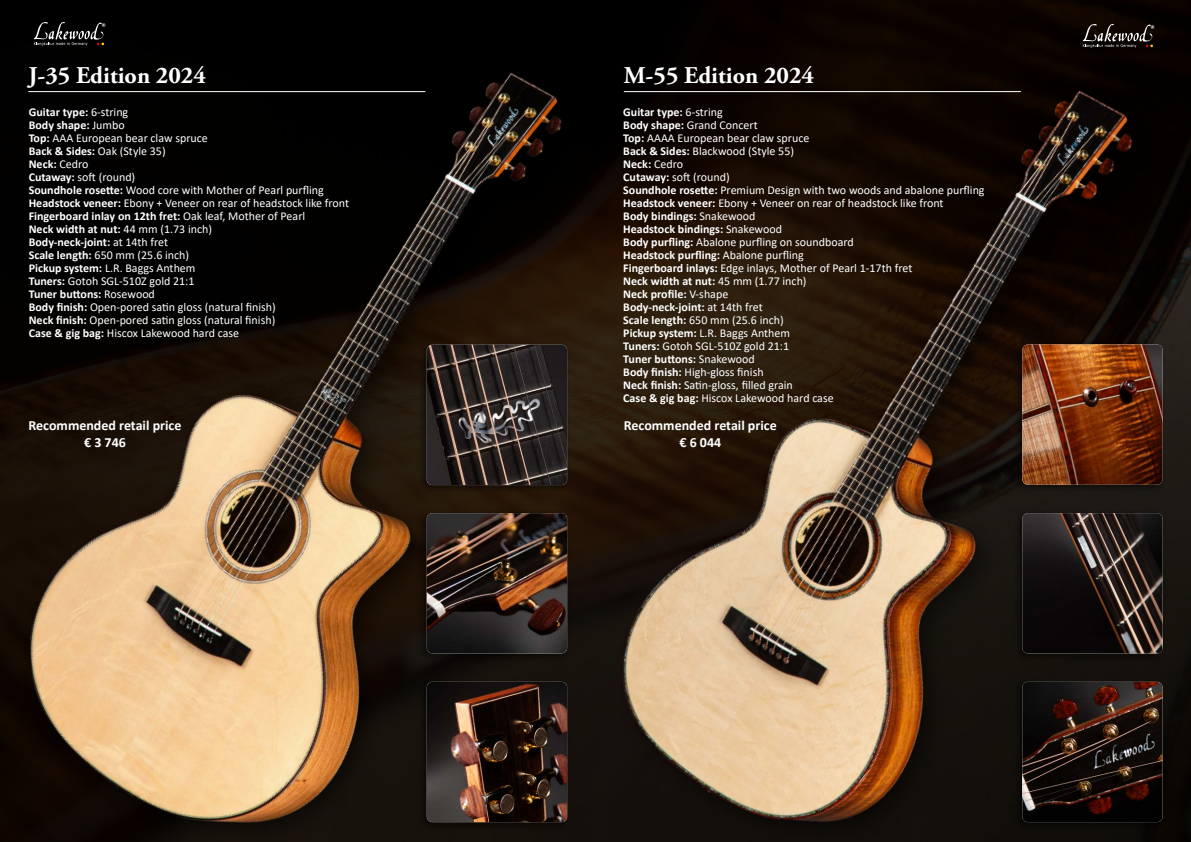
<style>
.page{position:relative;width:1191px;height:842px;background:#fff}
.page>*{position:absolute;margin:0;border:0;box-sizing:border-box;transform-origin:0 0}
.t1{font:700 24px "Adobe Garamond Pro";color:#fff}
.t2{font:700 14px/16.8px "Calibri";color:#fff;text-align:center}
.t3{font:12px/13px "Calibri";color:#fff}
.s1{font-weight:700}
</style>
<div class="page">
<img style="left:0;top:0;width:782px;height:842px">
<img style="left:550px;top:24px;width:641px;height:818px">
<div style="left:418px;top:678px;width:152px;height:153px;background:#000;opacity:.5"></div>
<img style="left:427px;top:682px;width:140px;height:140px">
<div style="left:1013px;top:678px;width:152px;height:153px;background:#000;opacity:.5"></div>
<img style="left:1022px;top:682px;width:140px;height:140px">
<div style="left:418px;top:510px;width:152px;height:152px;background:#000;opacity:.5"></div>
<img style="left:427px;top:513px;width:140px;height:140px">
<div style="left:1013px;top:510px;width:152px;height:152px;background:#000;opacity:.5"></div>
<img style="left:1022px;top:513px;width:140px;height:140px">
<div style="left:418px;top:341px;width:152px;height:153px;background:#000;opacity:.5"></div>
<img style="left:427px;top:345px;width:140px;height:140px">
<div style="left:1013px;top:341px;width:152px;height:152px;background:#000;opacity:.5"></div>
<img style="left:1022px;top:344px;width:140px;height:141px">
<svg style="left:1082px;top:23px;width:72px;height:25px"></svg>
<svg style="left:33px;top:21px;width:72px;height:25px"></svg>
<hr style="left:28px;top:91px;width:397px;height:1px;background:#fff">
<hr style="left:624px;top:91px;width:396px;height:1px;background:#fff">
<h1 class="t1" style="left:28px;top:61px;width:179px">J-35 Edition 2024</h1>
<h1 class="t1" style="left:624px;top:61px;width:192px">M-55 Edition 2024</h1>
<p class="t3" style="left:29px;top:105px;width:322px"><span class="s1">Guitar type:</span> 6-string<br><span class="s1">Body shape:</span> Jumbo<br><span class="s1">Top:</span> AAA European bear claw spruce<br><span class="s1">Back &amp; Sides:</span> Oak (Style 35)<br><span class="s1">Neck:</span> Cedro<br><span class="s1">Cutaway:</span> soft (round)<br><span class="s1">Soundhole rosette:</span> Wood core with Mother of Pearl purfling <span class="s1">Headstock veneer:</span> Ebony + Veneer on rear of headstock like front <span class="s1">Fingerboard inlay on 12th fret:</span> Oak leaf, Mother of Pearl<br><span class="s1">Neck width at nut:</span> 44 mm (1.73 inch)<br><span class="s1">Body-neck-joint:</span> at 14th fret<br><span class="s1">Scale length:</span> 650 mm (25.6 inch)<br><span class="s1">Pickup system:</span> L.R. Baggs Anthem<br><span class="s1">Tuners:</span> Gotoh SGL-510Z gold 21:1<br><span class="s1">Tuner buttons:</span> Rosewood<br><span class="s1">Body finish:</span> Open-pored satin gloss (natural finish)<br><span class="s1">Neck finish:</span> Open-pored satin gloss (natural finish)<br><span class="s1">Case &amp; gig bag:</span> Hiscox Lakewood hard case</p>
<p class="t3" style="left:623px;top:105px;width:363px"><span class="s1">Guitar type:</span> 6-string<br><span class="s1">Body shape:</span> Grand Concert<br><span class="s1">Top:</span> AAAA European bear claw spruce<br><span class="s1">Back &amp; Sides:</span> Blackwood (Style 55)<br><span class="s1">Neck:</span> Cedro<br><span class="s1">Cutaway:</span> soft (round)<br><span class="s1">Soundhole rosette:</span> Premium Design with two woods and abalone purfling <span class="s1">Headstock veneer:</span> Ebony + Veneer on rear of headstock like front<br><span class="s1">Body bindings:</span> Snakewood<br><span class="s1">Headstock bindings:</span> Snakewood<br><span class="s1">Body purfling:</span> Abalone purfling on soundboard<br><span class="s1">Headstock purfling:</span> Abalone purfling<br><span class="s1">Fingerboard inlays:</span> Edge inlays, Mother of Pearl 1-17th fret<br><span class="s1">Neck width at nut:</span> 45 mm (1.77 inch)<br><span class="s1">Neck profile:</span> V-shape<br><span class="s1">Body-neck-joint:</span> at 14th fret<br><span class="s1">Scale length:</span> 650 mm (25.6 inch)<br><span class="s1">Pickup system:</span> L.R. Baggs Anthem<br><span class="s1">Tuners:</span> Gotoh SGL-510Z gold 21:1<br><span class="s1">Tuner buttons:</span> Snakewood<br><span class="s1">Body finish:</span> High-gloss finish<br><span class="s1">Neck finish:</span> Satin-gloss, filled grain<br><span class="s1">Case &amp; gig bag:</span> Hiscox Lakewood hard case</p>
<p class="t2" style="left:29px;top:417px;width:154px">Recommended retail price € 3 746</p>
<p class="t2" style="left:624px;top:417px;width:154px">Recommended retail price € 6 044</p>
</div>
